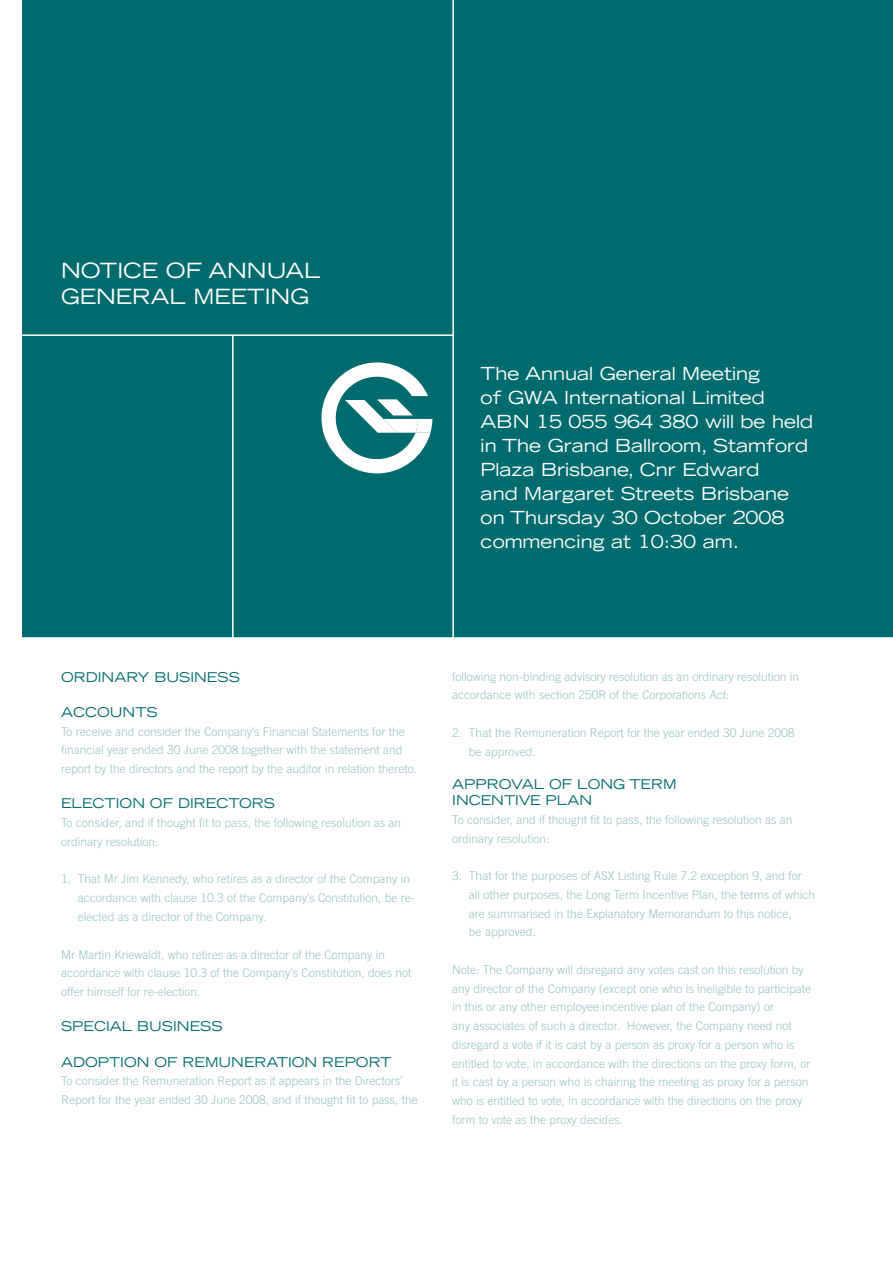
<style>
.page{position:relative;width:893px;height:1263px;background:#fff}
.page>*{position:absolute;margin:0;border:0;box-sizing:border-box;transform-origin:0 0}
.Large_Headings{font:expanded 21px "Trade Gothic LT Std";color:#fff}
.Silver_pull_out{font:expanded 18px/24px "Trade Gothic LT Std";color:#fff}
.heading_NEW{font:expanded 13.5px/16.5px "Trade Gothic LT Std";color:#006b6e}
.Body_copy{font:300 12px/18.8px "Trade Gothic LT Std";color:#98c3c7}
</style>
<div class="page">
<div style="left:2px;top:0;width:891px;height:638px;background:#006b6e"></div>
<hr style="left:452px;top:0;width:2px;height:638px;background:#fff">
<hr style="left:0;top:334px;width:453px;height:2px;background:#fff">
<hr style="left:0;top:637px;width:893px;height:2px;background:#fff">
<hr style="left:232px;top:335px;width:2px;height:304px;background:#fff">
<div style="left:0;top:0;width:22px;height:648px;background:#fff"></div>
<svg style="left:321px;top:362px;width:111px;height:111px"></svg>
<p class="Large_Headings" style="left:61px;top:257px;width:17px">NOTICE</p>
<p class="Large_Headings" style="left:166px;top:257px;width:63px">OF ANNUAL</p>
<p class="Large_Headings" style="left:61px;top:282px;width:19px">GENERAL</p>
<p class="Large_Headings" style="left:194px;top:282px;width:18px">MEETING</p>
<p class="Silver_pull_out" style="left:481px;top:361px;width:334px">The Annual General Meeting<br>of GWA I nternational Limited<br>ABN 15 055 964 380 will be held in The Grand Ballroom, Stamford<br>Plaza Brisbane, Cnr Edward<br>and M argaret Streets Brisbane on Thursday 30 October 2008 commencing at 10:30 am.</p>
<p class="heading_NEW" style="left:61px;top:668px;width:12px">ORDINAR</p>
<p class="heading_NEW" style="left:138px;top:668px;width:41px">Y BUSINESS</p>
<p class="heading_NEW" style="left:61px;top:703px;width:98px">Accounts</p>
<p class="Body_copy" style="left:61px;top:722px;width:358px">To receive and consider the Company’s Financial Statements for the financial year ended 30 June 2008 together with the statement and report by the directors and the report by the auditor in relation thereto.</p>
<p class="heading_NEW" style="left:61px;top:795px;width:215px">Election of Directors</p>
<p class="Body_copy" style="left:61px;top:813px;width:342px">To consider, and if thought fit to pass, the following resolution as an ordinary resolution:</p>
<p class="Body_copy" style="left:78px;top:870px;width:338px;text-indent:-17px">1. That Mr Jim Kennedy, who retires as a director of the Company in accordance with clause 10.3 of the Company’s Constitution, be re&shy;elected as a director of the Company.</p>
<p class="Body_copy" style="left:61px;top:945px;width:352px">Mr Martin Kriewaldt, who retires as a director of the Company in accordance with clause 10.3 of the Company’s Constitution, does not offer himself for re-election.</p>
<p class="heading_NEW" style="left:61px;top:1018px;width:33px">SPECIAL</p>
<p class="heading_NEW" style="left:137px;top:1018px;width:24px">BUSINESS</p>
<p class="heading_NEW" style="left:61px;top:1053px;width:332px">Adoption of R emuneration R eport</p>
<p class="Body_copy" style="left:61px;top:1071px;width:358px">To consider the Remuneration Report as it appears in the Directors’<br>Report for the year ended 30 June 2008, and if thought fit to pass, the</p>
<p class="Body_copy" style="left:452px;top:667px;width:348px">following non-binding advisory resolution as an ordinary resolution in accordance with section 250R of the Corporations Act:</p>
<p class="Body_copy" style="left:469px;top:723px;width:327px;text-indent:-17px">2. That the Remuneration Report for the year ended 30 June 2008 be approved.</p>
<p class="heading_NEW" style="left:452px;top:775px;width:13px">App</p>
<p class="heading_NEW" style="left:452px;top:775px;width:226px;text-indent:34px">roval of Long Term<br>I ncentive Plan</p>
<p class="Body_copy" style="left:452px;top:810px;width:342px">To consider, and if thought fit to pass, the following resolution as an ordinary resolution:</p>
<p class="Body_copy" style="left:469px;top:866px;width:348px;text-indent:-17px">3. That for the purposes of ASX Listing Rule 7.2 exception 9, and for all other purposes, the Long Term Incentive Plan, the terms of which are summarised in the Explanatory Memorandum to this notice,<br>be approved.</p>
<p class="Body_copy" style="left:452px;top:960px;width:360px">Note: The Company will disregard any votes cast on this resolution by any director of the Company (except one who is ineligible to participate in this or any other employee incentive plan of the Company) or<br>any associates of such a director. However, the Company need not disregard a vote if it is cast by a person as proxy for a person who is entitled to vote, in accordance with the directions on the proxy form, or it is cast by a person who is chairing the meeting as proxy for a person who is entitled to vote, in accordance with the directions on the proxy form to vote as the proxy decides.</p>
</div>
